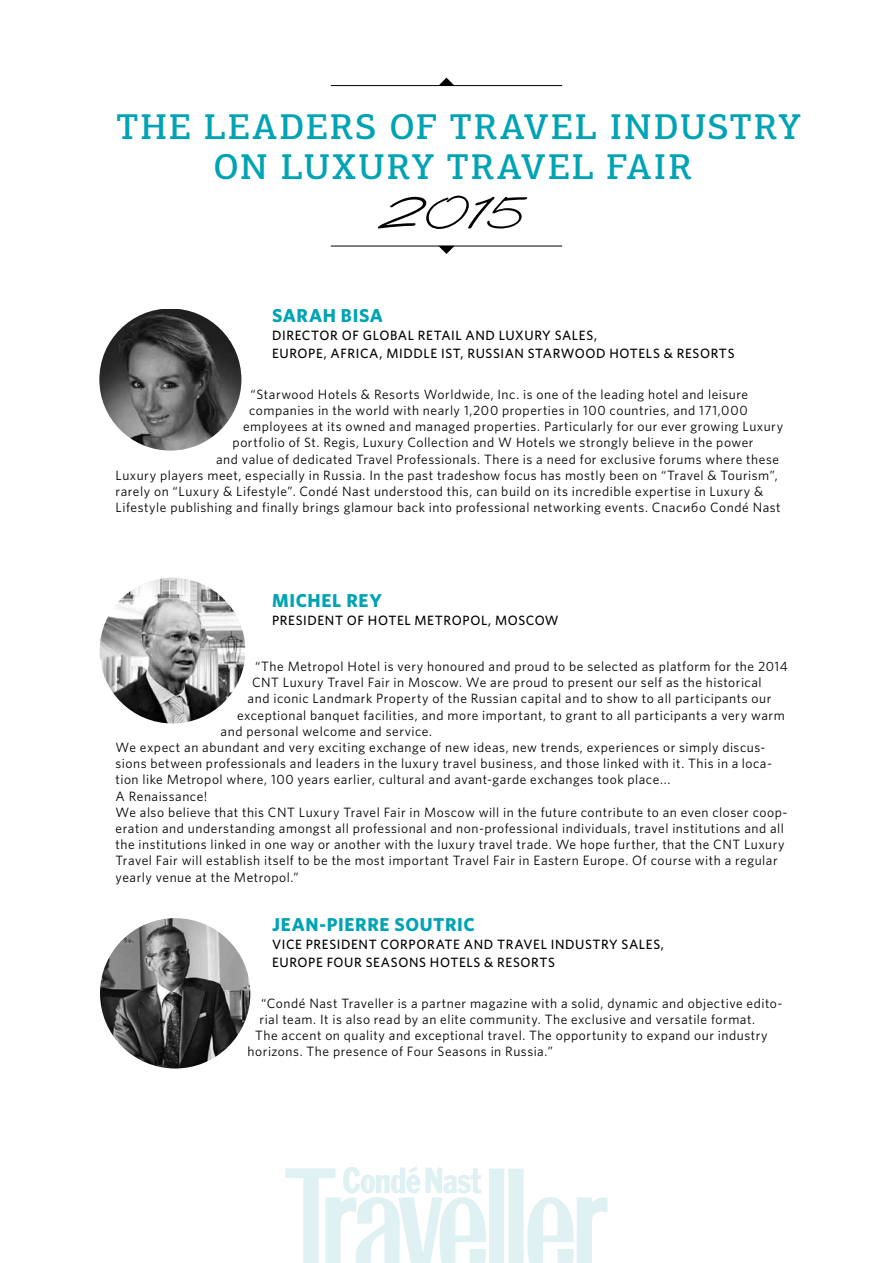
<style>
.page{position:relative;width:893px;height:1263px;background:#fff}
.page>*{position:absolute;margin:0;border:0;box-sizing:border-box;transform-origin:0 0}
.t1{font:500 36px "PF Centro Slab Pro";color:#00a3b4}
.t2{font:700 18.6px "Whitney";letter-spacing:.035em;color:#00a3b4}
.t3{font:13.5px "Whitney";letter-spacing:.035em;color:#000}
.t4{font:500 13.5px/18px "Whitney";letter-spacing:.045em;color:#000101}
</style>
<div class="page">
<svg style="left:285px;top:1167px;width:322px;height:96px"></svg>
<hr style="left:331px;top:246px;width:231px;height:1px;background:#000">
<hr style="left:331px;top:85px;width:231px;height:1px;background:#000">
<svg style="left:378px;top:195px;width:149px;height:34px"></svg>
<svg style="left:438px;top:246px;width:17px;height:8px"></svg>
<svg style="left:438px;top:78px;width:17px;height:8px"></svg>
<img style="left:101px;top:310px;width:139px;height:139px">
<div style="left:96px;top:305px;width:149px;height:149px;border:4px solid #fff;border-radius:50%"></div>
<img style="left:98px;top:576px;width:149px;height:149px;border-radius:75px">
<div style="left:96px;top:574px;width:153px;height:153px;border:4px solid #fff;border-radius:50%"></div>
<img style="left:98px;top:916px;width:154px;height:154px;border-radius:77px">
<div style="left:96px;top:914px;width:158px;height:158px;border:4px solid #fff;border-radius:50%"></div>
<h1 class="t1" style="left:117px;top:104px;width:26px">THE</h1>
<h1 class="t1" style="left:204px;top:104px;width:26px">LEADERS</h1>
<h1 class="t1" style="left:389px;top:104px;width:86px">OF TRAVEL</h1>
<h1 class="t1" style="left:609px;top:104px;width:25px">INDUSTRY</h1>
<h1 class="t1" style="left:213px;top:144px;width:94px">ON LUXURY</h1>
<h1 class="t1" style="left:447px;top:144px;width:26px">TRAVEL</h1>
<h1 class="t1" style="left:606px;top:144px;width:43px">FAIR</h1>
<h2 class="t2" style="left:272px;top:303px;width:14px">SARAH</h2>
<h2 class="t2" style="left:341px;top:303px;width:31px">BISA</h2>
<p class="t4" style="left:272px;top:326px;width:10px">DIRECTOR</p>
<p class="t4" style="left:272px;top:326px;width:464px;text-indent:70px">OF GLOBAL RETAIL AND LUXURY SALES,<br>EUROPE, AFRICA, MIDDLE IST, RUSSIAN STARWOOD HOTELS &amp; RESORTS</p>
<p class="t3" style="left:251px;top:385px;width:499px">“Starwood H otels &amp; Resorts Worldwide, I nc. is one of the leading hotel and leisure</p>
<p class="t3" style="left:249px;top:401px;width:500px">companies in the world with nearly 1,200 properties in 100 countries, and 171,000</p>
<p class="t3" style="left:243px;top:417px;width:542px">employees at its owned and managed properties. Particularly for our ever growing Luxury</p>
<p class="t3" style="left:233px;top:434px;width:522px">portfolio of St. Regis, Luxury Collection and W H otels we strongly believe in the power</p>
<p class="t3" style="left:216px;top:450px;width:564px">and value of dedicated Travel Professionals. There is a need for exclusive forums where these</p>
<p class="t3" style="left:116px;top:466px;width:664px">Luxury players meet, especially in Russia. I n the past tradeshow focus has mostly been on “Travel &amp; Tourism”,</p>
<p class="t3" style="left:116px;top:482px;width:649px">rarely on “Luxury &amp; Lifestyle”. Condé Nast understood this, can build on its incredible expertise in Luxury &amp;</p>
<p class="t3" style="left:116px;top:498px;width:667px">Lifestyle publishing and finally brings glamour back into professional networking events. Спасибо Condé Nast</p>
<h2 class="t2" style="left:272px;top:588px;width:48px">MICHEL</h2>
<h2 class="t2" style="left:346px;top:588px;width:13px">REY</h2>
<p class="t4" style="left:272px;top:611px;width:288px">PRESIDENT OF H OTEL METROPOL, MOSCOW</p>
<p class="t3" style="left:255px;top:657px;width:534px">“The Metropol H otel is very honoured and proud to be selected as platform for the 2014</p>
<p class="t3" style="left:252px;top:673px;width:511px">CNT Luxury Travel Fair in Moscow. We are proud to present our self as the historical</p>
<p class="t3" style="left:248px;top:690px;width:525px">and iconic Landmark Property of the Russian capital and to show to all participants our</p>
<p class="t3" style="left:237px;top:706px;width:549px">exceptional banquet facilities, and more important, to grant to all participants a very warm</p>
<p class="t3" style="left:221px;top:722px;width:213px">and personal welcome and service.</p>
<p class="t3" style="left:116px;top:738px;width:651px">We expect an abundant and very exciting exchange of new ideas, new trends, experiences or simply discus-</p>
<p class="t3" style="left:116px;top:754px;width:658px">sions between professionals and leaders in the luxury travel business, and those linked with it. This in a loca-</p>
<p class="t3" style="left:116px;top:771px;width:556px">tion like Metropol where, 100 years earlier, cultural and avant-garde exchanges took place...</p>
<p class="t3" style="left:116px;top:787px;width:93px">A Renaissance!</p>
<p class="t3" style="left:116px;top:803px;width:673px">We also believe that this CNT Luxury Travel Fair in Moscow will in the future contribute to an even closer coop-</p>
<p class="t3" style="left:116px;top:819px;width:670px">eration and understanding amongst all professional and non-professional individuals, travel institutions and all</p>
<p class="t3" style="left:116px;top:835px;width:671px">the institutions linked in one way or another with the luxury travel trade. We hope further, that the CNT Luxury</p>
<p class="t3" style="left:116px;top:852px;width:664px">Travel Fair will establish itself to be the most important Travel Fair in Eastern Europe. Of course with a regular</p>
<p class="t3" style="left:116px;top:868px;width:185px">yearly venue at the Metropol.”</p>
<h2 class="t2" style="left:272px;top:912px;width:203px">JEAN-PIERRE SOUTRIC</h2>
<p class="t4" style="left:272px;top:935px;width:393px">VICE PRESIDENT CORPORATE AND TRAVEL I NDUSTRY SALES,<br>EUROPE FOUR SEASONS H OTELS &amp; RESORTS</p>
<p class="t3" style="left:261px;top:994px;width:523px">“Condé Nast Traveller is a partner magazine with a solid, dynamic and objective edito-</p>
<p class="t3" style="left:260px;top:1010px;width:497px">rial team. It is also read by an elite community. The exclusive and versatile format.</p>
<p class="t3" style="left:255px;top:1026px;width:514px">The accent on quality and exceptional travel. The opportunity to expand our industry</p>
<p class="t3" style="left:248px;top:1043px;width:307px">horizons. The presence of Four Seasons in Russia.”</p>
</div>
